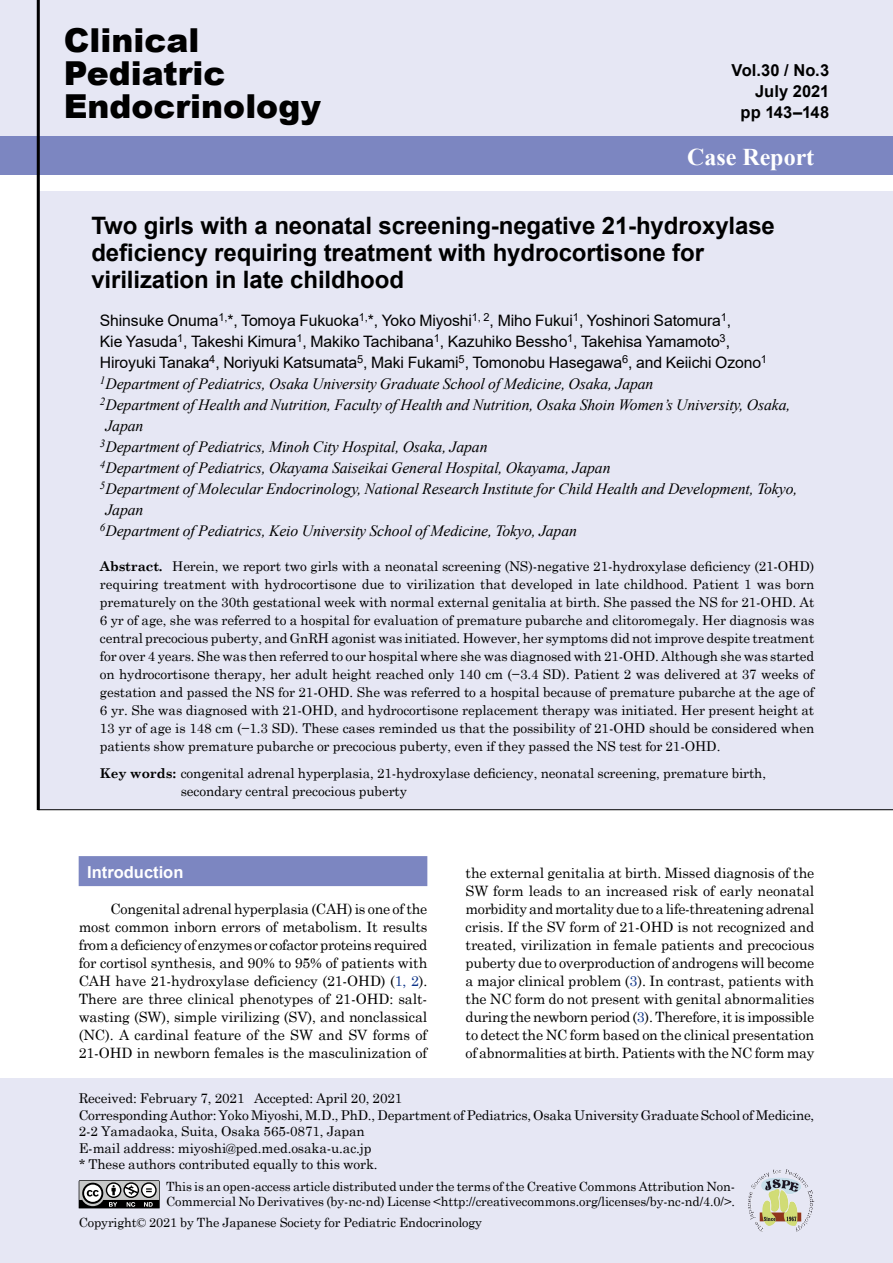
<style>
.page{position:relative;width:893px;height:1263px;background:#fff}
.page>*{position:absolute;margin:0;border:0;box-sizing:border-box;transform-origin:0 0}
.t1{font:900 33px/33px "Arial";color:#000}
.t2{font:700 24px/27px "Arial";letter-spacing:-.005em;color:#000}
.t3{font:700 24px "Times New Roman";color:#fff}
.t4{font:700 16.5px "Arial";color:#000}
.t5{font:700 16.5px "Arial";color:#fff}
.t6{font:italic 15.75px "Times New Roman";letter-spacing:-.01em;color:#000}
.t7{font:15.75px/21px "Arial";letter-spacing:-.01em;color:#000}
.t8{font:14.25px/18px "Century Schoolbook";letter-spacing:-.01em;color:#000;text-align:justify}
.t9{font:13.5px/18px "Century Schoolbook";letter-spacing:-.01em;color:#000}
.t10{font:12.75px/15px "Century Schoolbook";letter-spacing:-.01em;color:#000}
.s1{font-weight:700}
.s2{color:#0c3388}
</style>
<div class="page">
<div style="left:0;top:0;width:893px;height:136px;background:#e6e7f4"></div>
<div style="left:0;top:136px;width:893px;height:38px;background:#7c86c1"></div>
<div style="left:0;top:1078px;width:893px;height:185px;background:#e6e7f4"></div>
<div style="left:38px;top:174px;width:855px;height:636px;background:#e6e7f4"></div>
<hr style="left:37px;top:0;width:3px;height:809px;background:#000">
<svg style="left:79px;top:1180px;width:81px;height:28px;background:#7d7d7d"></svg>
<img style="left:766px;top:1169px;width:30px;height:9px">
<div style="left:79px;top:856px;width:348px;height:30px;background:#7c86c1"></div>
<h1 class="t1" style="left:64px;top:22px;width:259px">Clinical<br>Pediatric<br>Endocrinology</h1>
<p class="t4" style="left:731px;top:58px;width:99px">Vol.30 / No.3</p>
<p class="t4" style="left:755px;top:80px;width:76px">July 2021</p>
<p class="t4" style="left:740px;top:101px;width:90px">pp 143–148</p>
<h2 class="t3" style="left:687px;top:139px;width:129px">Case Report</h2>
<h2 class="t2" style="left:91px;top:212px;width:685px">Two girls with a neonatal screening-negative 21-hydroxylase deficiency requiring treatment with hydrocortisone for virilization in late childhood</h2>
<p class="t7" style="left:100px;top:310px;width:669px">Shinsuke Onuma<sup>1,</sup>*, Tomoya Fukuoka<sup>1,</sup>*, Yoko Miyoshi<sup>1,</sup> <sup>2</sup>, Miho Fukui<sup>1</sup>, Yoshinori Satomura<sup>1</sup>,<br>Kie Yasuda<sup>1</sup>, Takeshi Kimura<sup>1</sup>, Makiko Tachibana<sup>1</sup>, Kazuhiko Bessho<sup>1</sup>, Takehisa Yamamoto<sup>3</sup>,<br>Hiroyuki Tanaka<sup>4</sup>, Noriyuki Katsumata<sup>5</sup>, Maki Fukami<sup>5</sup>, Tomonobu Hasegawa<sup>6</sup>, and Keiichi Ozono<sup>1</sup></p>
<p class="t6" style="left:100px;top:373px;width:555px"><sup>1</sup>Department of Pediatrics, Osaka University Graduate School of Medicine, Osaka, Japan</p>
<p class="t6" style="left:100px;top:394px;width:692px"><sup>2</sup>Department of Health and Nutrition, Faculty of Health and Nutrition, Osaka Shoin Women’s University, Osaka,</p>
<p class="t6" style="left:105px;top:415px;width:40px">Japan</p>
<p class="t6" style="left:100px;top:436px;width:389px"><sup>3</sup>Department of Pediatrics, Minoh City Hospital, Osaka, Japan</p>
<p class="t6" style="left:100px;top:457px;width:512px"><sup>4</sup>Department of Pediatrics, Okayama Saiseikai General Hospital, Okayama, Japan</p>
<p class="t6" style="left:100px;top:478px;width:699px"><sup>5</sup>Department of Molecular Endocrinology, National Research Institute for Child Health and Development, Tokyo,</p>
<p class="t6" style="left:105px;top:499px;width:40px">Japan</p>
<p class="t6" style="left:100px;top:520px;width:479px"><sup>6</sup>Department of Pediatrics, Keio University School of Medicine, Tokyo, Japan</p>
<p class="t9" style="left:100px;top:556px;width:716px;text-align:justify"><span class="s1">Abstract.</span> Herein, we report two girls with a neonatal screening (NS)-negative 21-hydroxylase deficiency (21-OHD) requiring treatment with hydrocortisone due to virilization that developed in late childhood. Patient 1 was born prematurely on the 30th gestational week with normal external genitalia at birth. She passed the NS for 21-OHD. At 6 yr of age, she was referred to a hospital for evaluation of premature pubarche and clitoromegaly. Her diagnosis was central precocious puberty, and GnRH agonist was initiated. However, her symptoms did not improve despite treatment for over 4 years. She was then referred to our hospital where she was diagnosed with 21-OHD. Although she was started on hydrocortisone therapy, her adult height reached only 140 cm (−3.4 SD). Patient 2 was delivered at 37 weeks of gestation and passed the NS for 21-OHD. She was referred to a hospital because of premature pubarche at the age of 6 yr. She was diagnosed with 21-OHD, and hydrocortisone replacement therapy was initiated. Her present height at 13 yr of age is 148 cm (−1.3 SD). These cases reminded us that the possibility of 21-OHD should be considered when patients show premature pubarche or precocious puberty, even if they passed the NS test for 21-OHD.</p>
<p class="t9" style="left:181px;top:762px;width:587px;text-indent:-81px"><span class="s1">Key words:</span> congenital adrenal hyperplasia, 21-hydroxylase deficiency, neonatal screening, premature birth, secondary central precocious puberty</p>
<p class="t5" style="left:87px;top:860px;width:98px">Introduction</p>
<p class="t8" style="left:79px;top:898px;width:350px;text-indent:32px">Congenital adrenal hyperplasia (CAH) is one of the most common inborn errors of metabolism. It results from a deficiency of enzymes or cofactor proteins required for cortisol synthesis, and 90% to 95% of patients with CAH have 21-hydroxylase deficiency (21-OHD) (<span class="s2">1, 2</span>).<br>There are three clinical phenotypes of 21-OHD: salt&shy;wasting (SW), simple virilizing (SV), and nonclassical (NC). A cardinal feature of the SW and SV forms of 21-OHD in newborn females is the masculinization of</p>
<p class="t8" style="left:466px;top:862px;width:350px">the external genitalia at birth. Missed diagnosis of the SW form leads to an increased risk of early neonatal morbidity and mortality due to a life-threatening adrenal crisis. If the SV form of 21-OHD is not recognized and treated, virilization in female patients and precocious puberty due to overproduction of androgens will become a major clinical problem (<span class="s2">3</span>). In contrast, patients with the NC form do not present with genital abnormalities during the newborn period (<span class="s2">3</span>). Therefore, it is impossible to detect the NC form based on the clinical presentation of abnormalities at birth. Patients with the NC form may</p>
<p class="t9" style="left:79px;top:1089px;width:737px;line-height:16.5px">Received: February 7, 2021 Accepted: April 20, 2021<br>Corresponding Author: Yoko Miyoshi, M.D., PhD., Department of Pediatrics, Osaka University Graduate School of Medicine, 2-2 Yamadaoka, Suita, Osaka 565-0871, Japan<br>E-mail address: miyoshi@ped.med.osaka-u.ac.jp<br>* These authors contributed equally to this work.</p>
<p class="t10" style="left:166px;top:1177px;width:571px">This is an open-access article distributed under the terms of the Creative Commons Attribution Non-<br>Commercial No Derivatives (by-nc-nd) License &lt;http://creativecommons.org/licenses/by-nc-nd/4.0/&gt;.</p>
<p class="t10" style="left:79px;top:1214px;width:405px">Copyright© 2021 by The Japanese Society for Pediatric Endocrinology</p>
</div>
